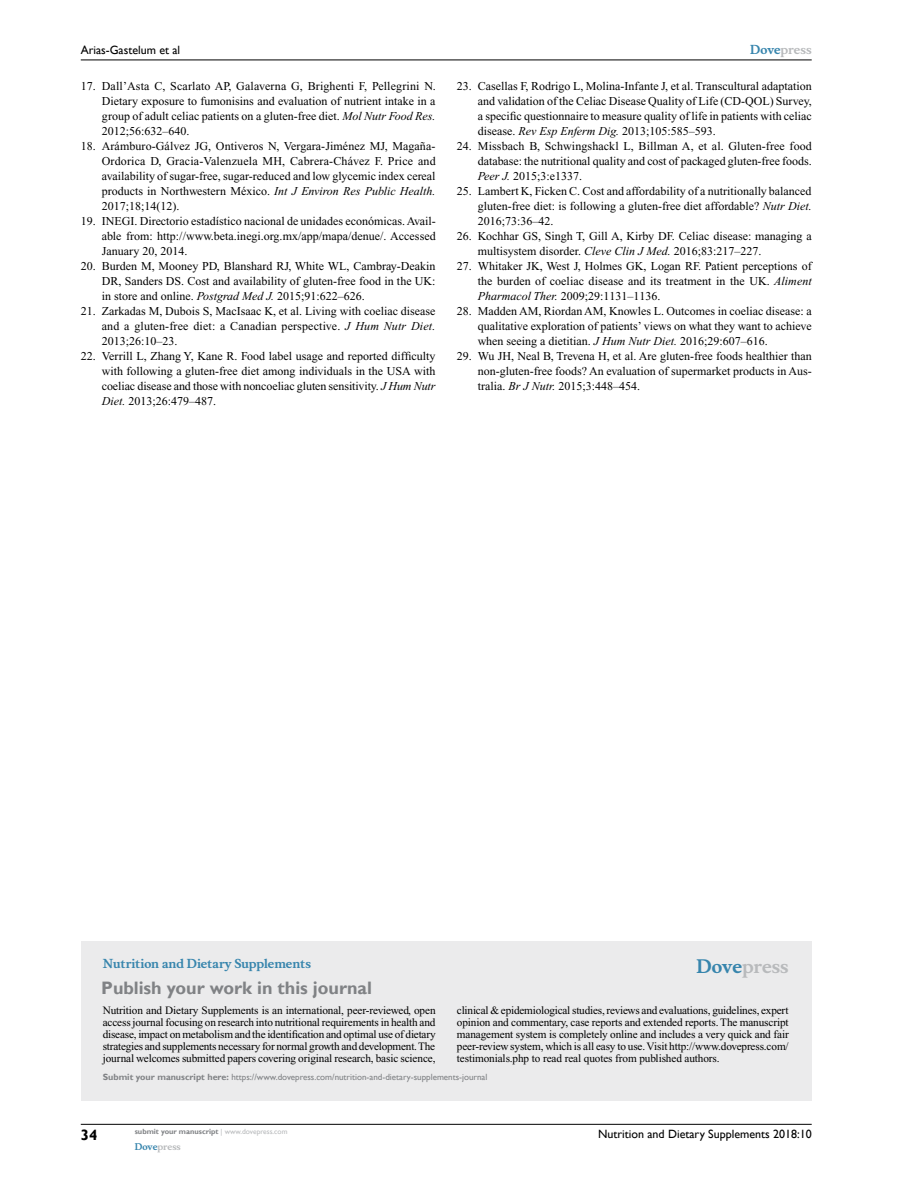
<style>
.page{position:relative;width:918px;height:1188px;background:#fff}
.page>*{position:absolute;margin:0;border:0;box-sizing:border-box;transform-origin:0 0}
.t1{font:700 18px "Gill Sans";color:#808285}
.t2{font:700 18px "Musee";color:#b8babc}
.t3{font:700 15px "Gill Sans";color:#000}
.t4{font:12px/15px "Times New Roman";color:#000;text-align:justify}
.t5{font:12px "Gill Sans";color:#000}
.t6{font:700 12px "Musee";color:#3785ad}
.t7{font:700 12px "Musee";color:#b8babc}
.t8{font:11.25px/12px "Times New Roman";letter-spacing:-.01em;color:#000;text-align:justify}
.t9{font:9px "Gill Sans";color:#808285}
.t10{font:700 9px "Musee";color:#b8babc}
.t11{font:700 7.5px "Gill Sans";color:#808285}
.s1{font-style:italic}
.s2{color:#3785ad}
.s3{font-weight:700}
.s4{font-weight:400;color:#b8babc}
</style>
<div class="page">
<div style="left:81px;top:941px;width:731px;height:160px;background:#ebebec"></div>
<hr style="left:81px;top:1124px;width:731px;height:1px;background:#000">
<hr style="left:81px;top:60px;width:731px;height:1px;background:#000">
<p class="t5" style="left:81px;top:43px;width:101px">Arias-Gastelum et al</p>
<p class="t4" style="left:102px;top:79px;width:336px;text-indent:-21px">17. Dall’Asta C, Scarlato AP, Galaverna G, Brighenti F, Pellegrini N.<br>Dietary exposure to fumonisins and evaluation of nutrient intake in a group of adult celiac patients on a gluten-free diet. <span class="s1">Mol Nutr Food Res.<br></span>2012;56:632–640.</p>
<p class="t4" style="left:102px;top:139px;width:335px;text-indent:-21px">18. Arámburo-Gálvez JG, Ontiveros N, Vergara-Jiménez MJ, Magaña-Ordorica D, Gracia-Valenzuela MH, Cabrera-Chávez F. Price and availability of sugar-free, sugar-reduced and low glycemic index cereal products in Northwestern México. <span class="s1">Int J Environ Res Public Health.<br></span>2017;18;14(12).</p>
<p class="t4" style="left:102px;top:214px;width:336px;text-indent:-21px">19. INEGI. Directorio estadístico nacional de unidades económicas. Avail&shy;able from: http://www.beta.inegi.org.mx/app/mapa/denue/. Accessed January 20, 2014.</p>
<p class="t4" style="left:102px;top:259px;width:335px;text-indent:-21px">20. Burden M, Mooney PD, Blanshard RJ, White WL, Cambray-Deakin DR, Sanders DS. Cost and availability of gluten-free food in the UK: in store and online. <span class="s1">Postgrad Med J.</span> 2015;91:622–626.</p>
<p class="t4" style="left:102px;top:304px;width:335px;text-indent:-21px">21. Zarkadas M, Dubois S, MacIsaac K, et al. Living with coeliac disease and a gluten-free diet: a Canadian perspective. <span class="s1">J Hum Nutr Diet.<br></span>2013;26:10–23.</p>
<p class="t4" style="left:102px;top:349px;width:335px;text-indent:-21px">22. Verrill L, Zhang Y, Kane R. Food label usage and reported difficulty with following a gluten-free diet among individuals in the USA with coeliac disease and those with noncoeliac gluten sensitivity. <span class="s1">J Hum Nutr Diet.</span> 2013;26:479–487.</p>
<p class="t7" style="left:750px;top:43px;width:63px"><span class="s2">Dove</span>press</p>
<p class="t4" style="left:478px;top:79px;width:335px;text-indent:-21px">23. Casellas F, Rodrigo L, Molina-Infante J, et al. Transcultural adaptation and validation of the Celiac Disease Quality of Life (CD-QOL) Survey, a specific questionnaire to measure quality of life in patients with celiac disease. <span class="s1">Rev Esp Enferm Dig.</span> 2013;105:585–593.</p>
<p class="t4" style="left:478px;top:139px;width:336px;text-indent:-21px">24. Missbach B, Schwingshackl L, Billman A, et al. Gluten-free food database: the nutritional quality and cost of packaged gluten-free foods.<br><span class="s1">Peer J.</span> 2015;3:e1337.</p>
<p class="t4" style="left:478px;top:184px;width:335px;text-indent:-21px">25. Lambert K, Ficken C. Cost and affordability of a nutritionally balanced gluten-free diet: is following a gluten-free diet affordable? <span class="s1">Nutr Diet.<br></span>2016;73:36–42.</p>
<p class="t4" style="left:478px;top:229px;width:335px;text-indent:-21px">26. Kochhar GS, Singh T, Gill A, Kirby DF. Celiac disease: managing a multisystem disorder. <span class="s1">Cleve Clin J Med.</span> 2016;83:217–227.</p>
<p class="t4" style="left:478px;top:259px;width:335px;text-indent:-21px">27. Whitaker JK, West J, Holmes GK, Logan RF. Patient perceptions of the burden of coeliac disease and its treatment in the UK. <span class="s1">Aliment Pharmacol Ther.</span> 2009;29:1131–1136.</p>
<p class="t4" style="left:478px;top:304px;width:335px;text-indent:-21px">28. Madden AM, Riordan AM, Knowles L. Outcomes in coeliac disease: a qualitative exploration of patients’ views on what they want to achieve when seeing a dietitian. <span class="s1">J Hum Nutr Diet.</span> 2016;29:607–616.</p>
<p class="t4" style="left:478px;top:349px;width:335px;text-indent:-21px">29. Wu JH, Neal B, Trevena H, et al. Are gluten-free foods healthier than non-gluten-free foods? An evaluation of supermarket products in Aus&shy;tralia. <span class="s1">Br J Nutr.</span> 2015;3:448–454.</p>
<p class="t6" style="left:103px;top:956px;width:210px">Nutrition and Dietary Supplements</p>
<h1 class="t1" style="left:101px;top:977px;width:272px">Publish your work in this journal</h1>
<h1 class="t2" style="left:697px;top:955px;width:94px"><span class="s2">Dove</span>press</h1>
<p class="t8" style="left:103px;top:1004px;width:335px">Nutrition and Dietary Supplements is an international, peer-reviewed, open access journal focusing on research into nutritional requirements in health and disease, impact on metabolism and the identification and optimal use of dietary strategies and supplements necessary for normal growth and development. The journal welcomes submitted papers covering original research, basic science,</p>
<p class="t8" style="left:457px;top:1004px;width:333px">clinical &amp; epidemiological studies, reviews and evaluations, guidelines, expert opinion and commentary, case reports and extended reports. The manuscript management system is completely online and includes a very quick and fair peer-review system, which is all easy to use. Visit http://www.dovepress.com/ testimonials.php to read real quotes from published authors.</p>
<p class="t9" style="left:103px;top:1072px;width:386px"><span class="s3">Submit your manuscript here:</span> https://www.dovepress.com/nutrition-and-dietary-supplements-journal</p>
<p class="t3" style="left:81px;top:1126px;width:18px">34</p>
<p class="t11" style="left:135px;top:1127px;width:154px">submit your manuscript <span class="s4">| www.dovepress.com</span></p>
<p class="t10" style="left:135px;top:1141px;width:48px"><span class="s2">Dove</span>press</p>
<p class="t5" style="left:598px;top:1127px;width:215px">Nutrition and Dietary Supplements 2018:10</p>
</div>
